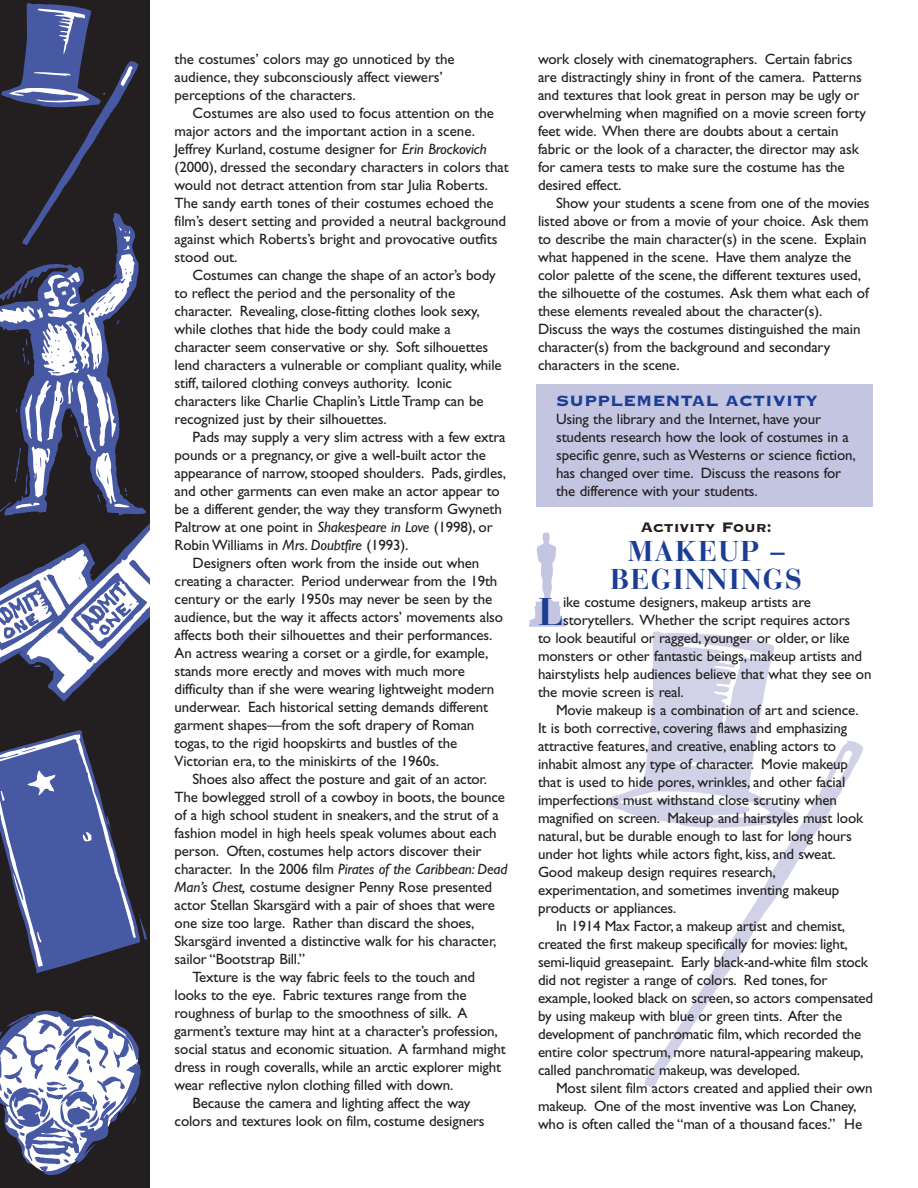
<style>
.page{position:relative;width:918px;height:1188px;background:#fff}
.page>*{position:absolute;margin:0;border:0;box-sizing:border-box;transform-origin:0 0}
.t1{font:700 38.4px "Bauer Bodoni LT";color:#1b3e94}
.t2{font:700 28.5px/28.5px "Bauer Bodoni LT";letter-spacing:.045em;color:#1b3e94;text-align:center}
.t3{font:19.5px "Copperplate Thirty Three BC";color:#1b3e94}
.t4{font:18px "Copperplate Thirty Three BC";letter-spacing:-.01em;color:#231f20}
.t5{font:15px/18px "Gill Sans";letter-spacing:-.01em;color:#231f20}
.t6{font:italic 15px "Gill Sans";letter-spacing:-.01em;color:#231f20}
.s1{font-style:italic}
.s2{font-style:normal}
</style>
<div class="page">
<div style="left:536px;top:384px;width:336px;height:122px;background:#c4c5e1"></div>
<svg style="left:644px;top:741px;width:219px;height:347px"></svg>
<svg style="left:830px;top:750px;width:22px;height:39px"></svg>
<svg style="left:594px;top:631px;width:207px;height:200px"></svg>
<svg style="left:529px;top:533px;width:37px;height:94px"></svg>
<div style="left:0;top:0;width:150px;height:1188px;background:#231f20"></div>
<svg style="left:0;top:1010px;width:141px;height:165px"></svg>
<svg style="left:4px;top:262px;width:142px;height:254px"></svg>
<svg style="left:0;top:523px;width:150px;height:178px"></svg>
<svg style="left:0;top:3px;width:138px;height:509px"></svg>
<svg style="left:0;top:730px;width:147px;height:243px"></svg>
<p class="t5" style="left:175px;top:52px;width:282px">the costumes’ colors may go unnoticed by the audience, they subconsciously affect viewers’ perceptions of the characters.</p>
<p class="t5" style="left:175px;top:106px;width:336px;text-indent:18px">Costumes are also used to focus attention on the major actors and the important action in a scene.<br>Jeffrey Kurland, costume designer for <span class="s1">Erin Brockovich </span>(2000), dressed the secondary characters in colors that would not detract attention from star Julia Roberts.<br>The sandy earth tones of their costumes echoed the film’s desert setting and provided a neutral background against which Roberts’s bright and provocative outfits stood out.</p>
<p class="t5" style="left:175px;top:268px;width:329px;text-indent:18px">Costumes can change the shape of an actor’s body to reflect the period and the personality of the character. Revealing, close-fitting clothes look sexy, while clothes that hide the body could make a character seem conservative or shy. Soft silhouettes lend characters a vulnerable or compliant quality, while stiff, tailored clothing conveys authority. Iconic characters like Charlie Chaplin’s Little Tramp can be recognized just by their silhouettes.</p>
<p class="t5" style="left:193px;top:430px;width:314px">Pads may supply a very slim actress with a few extra</p>
<p class="t5" style="left:175px;top:448px;width:313px">pounds or a pregnancy, or give a well-built actor the</p>
<p class="t5" style="left:175px;top:466px;width:333px">appearance of narrow, stooped shoulders. Pads, girdles,</p>
<p class="t5" style="left:175px;top:484px;width:327px">and other garments can even make an actor appear to</p>
<p class="t5" style="left:175px;top:502px;width:329px">be a different gender, the way they transform Gwyneth</p>
<p class="t5" style="left:175px;top:520px;width:320px">Paltrow at one point in <span class="s1">Shakespeare in Love</span> (1998), or</p>
<p class="t5" style="left:175px;top:538px;width:235px">Robin Williams in <span class="s1">Mrs. Doubtfire</span> (1993).</p>
<p class="t5" style="left:193px;top:556px;width:288px">Designers often work from the inside out when</p>
<p class="t5" style="left:175px;top:574px;width:324px">creating a character. Period underwear from the 19th</p>
<p class="t5" style="left:175px;top:592px;width:319px">century or the early 1950s may never be seen by the</p>
<p class="t5" style="left:175px;top:610px;width:330px">audience, but the way it affects actors’ movements also</p>
<p class="t5" style="left:175px;top:628px;width:319px">affects both their silhouettes and their performances.</p>
<p class="t5" style="left:175px;top:646px;width:315px">An actress wearing a corset or a girdle, for example,</p>
<p class="t5" style="left:175px;top:664px;width:292px">stands more erectly and moves with much more</p>
<p class="t5" style="left:175px;top:682px;width:321px">difficulty than if she were wearing lightweight modern</p>
<p class="t5" style="left:175px;top:700px;width:315px">underwear. Each historical setting demands different</p>
<p class="t5" style="left:175px;top:718px;width:301px">garment shapes—from the soft drapery of Roman</p>
<p class="t5" style="left:175px;top:736px;width:284px">togas, to the rigid hoopskirts and bustles of the</p>
<p class="t5" style="left:175px;top:754px;width:266px">Victorian era, to the miniskirts of the 1960s.</p>
<p class="t5" style="left:193px;top:772px;width:296px">Shoes also affect the posture and gait of an actor.</p>
<p class="t5" style="left:175px;top:790px;width:332px">The bowlegged stroll of a cowboy in boots, the bounce</p>
<p class="t5" style="left:175px;top:808px;width:326px">of a high school student in sneakers, and the strut of a</p>
<p class="t5" style="left:175px;top:826px;width:324px">fashion model in high heels speak volumes about each</p>
<p class="t5" style="left:175px;top:844px;width:308px">person. Often, costumes help actors discover their</p>
<p class="t6" style="left:175px;top:864px;width:334px"><span class="s2">character. In the 2006 film</span> Pirates of the Caribbean: Dead</p>
<p class="t5" style="left:175px;top:880px;width:319px"><span class="s1">Man’s Chest,</span> costume designer Penny Rose presented</p>
<p class="t5" style="left:175px;top:898px;width:322px">actor Stellan Skarsgärd with a pair of shoes that were</p>
<p class="t5" style="left:175px;top:916px;width:301px">one size too large. Rather than discard the shoes,</p>
<p class="t5" style="left:175px;top:934px;width:324px">Skarsgärd invented a distinctive walk for his character,</p>
<p class="t5" style="left:175px;top:952px;width:132px">sailor “Bootstrap Bill.”</p>
<p class="t5" style="left:193px;top:970px;width:284px">Texture is the way fabric feels to the touch and</p>
<p class="t5" style="left:175px;top:988px;width:294px">looks to the eye. Fabric textures range from the</p>
<p class="t5" style="left:175px;top:1006px;width:294px">roughness of burlap to the smoothness of silk. A</p>
<p class="t5" style="left:175px;top:1024px;width:325px">garment’s texture may hint at a character’s profession,</p>
<p class="t5" style="left:175px;top:1042px;width:333px">social status and economic situation. A farmhand might</p>
<p class="t5" style="left:175px;top:1060px;width:328px">dress in rough coveralls, while an arctic explorer might</p>
<p class="t5" style="left:175px;top:1078px;width:280px">wear reflective nylon clothing filled with down.</p>
<p class="t5" style="left:193px;top:1096px;width:279px">Because the camera and lighting affect the way</p>
<p class="t5" style="left:175px;top:1114px;width:312px">colors and textures look on film, costume designers</p>
<p class="t5" style="left:538px;top:52px;width:330px">work closely with cinematographers. Certain fabrics are distractingly shiny in front of the camera. Patterns and textures that look great in person may be ugly or overwhelming when magnified on a movie screen forty feet wide. When there are doubts about a certain fabric or the look of a character, the director may ask for camera tests to make sure the costume has the desired effect.</p>
<p class="t5" style="left:538px;top:196px;width:333px;text-indent:18px">Show your students a scene from one of the movies listed above or from a movie of your choice. Ask them to describe the main character(s) in the scene. Explain what happened in the scene. Have them analyze the color palette of the scene, the different textures used, the silhouette of the costumes. Ask them what each of these elements revealed about the character(s).<br>Discuss the ways the costumes distinguished the main character(s) from the background and secondary characters in the scene.</p>
<h3 class="t3" style="left:556px;top:388px;width:264px">SUPPLEMENTAL ACTIVITY</h3>
<p class="t5" style="left:556px;top:412px;width:301px">Using the library and the Internet, have your students research how the look of costumes in a specific genre, such as Westerns or science fiction, has changed over time. Discuss the reasons for the difference with your students.</p>
<p class="t4" style="left:640px;top:515px;width:133px">Activity Four:</p>
<h2 class="t2" style="left:610px;top:539px;width:193px">MAKEUP –<br>BEGINNINGS</h2>
<h1 class="t1" style="left:538px;top:596px;width:27px">L</h1>
<p class="t5" style="left:563px;top:595px;width:249px">ike costume designers, makeup artists are</p>
<p class="t5" style="left:563px;top:613px;width:289px">storytellers. Whether the script requires actors</p>
<p class="t5" style="left:538px;top:631px;width:313px">to look beautiful or ragged, younger or older, or like</p>
<p class="t5" style="left:538px;top:649px;width:326px">monsters or other fantastic beings, makeup artists and</p>
<p class="t5" style="left:538px;top:667px;width:335px">hairstylists help audiences believe that what they see on</p>
<p class="t5" style="left:538px;top:685px;width:147px">the movie screen is real.</p>
<p class="t5" style="left:556px;top:703px;width:304px">Movie makeup is a combination of art and science.</p>
<p class="t5" style="left:538px;top:721px;width:311px">It is both corrective, covering flaws and emphasizing</p>
<p class="t5" style="left:538px;top:739px;width:300px">attractive features, and creative, enabling actors to</p>
<p class="t5" style="left:538px;top:757px;width:311px">inhabit almost any type of character. Movie makeup</p>
<p class="t5" style="left:538px;top:775px;width:309px">that is used to hide pores, wrinkles, and other facial</p>
<p class="t5" style="left:538px;top:793px;width:300px">imperfections must withstand close scrutiny when</p>
<p class="t5" style="left:538px;top:811px;width:327px">magnified on screen. Makeup and hairstyles must look</p>
<p class="t5" style="left:538px;top:829px;width:315px">natural, but be durable enough to last for long hours</p>
<p class="t5" style="left:538px;top:847px;width:299px">under hot lights while actors fight, kiss, and sweat.</p>
<p class="t5" style="left:538px;top:865px;width:239px">Good makeup design requires research,</p>
<p class="t5" style="left:538px;top:883px;width:303px">experimentation, and sometimes inventing makeup</p>
<p class="t5" style="left:538px;top:901px;width:140px">products or appliances.</p>
<p class="t5" style="left:556px;top:919px;width:291px">In 1914 Max Factor, a makeup artist and chemist,</p>
<p class="t5" style="left:538px;top:937px;width:311px">created the first makeup specifically for movies: light,</p>
<p class="t5" style="left:538px;top:955px;width:332px">semi-liquid greasepaint. Early black-and-white film stock</p>
<p class="t5" style="left:538px;top:973px;width:291px">did not register a range of colors. Red tones, for</p>
<p class="t5" style="left:538px;top:991px;width:337px">example, looked black on screen, so actors compensated</p>
<p class="t5" style="left:538px;top:1009px;width:306px">by using makeup with blue or green tints. After the</p>
<p class="t5" style="left:538px;top:1027px;width:325px">development of panchromatic film, which recorded the</p>
<p class="t5" style="left:538px;top:1045px;width:327px">entire color spectrum, more natural-appearing makeup,</p>
<p class="t5" style="left:538px;top:1063px;width:264px">called panchromatic makeup, was developed.</p>
<p class="t5" style="left:556px;top:1081px;width:318px">Most silent film actors created and applied their own</p>
<p class="t5" style="left:538px;top:1099px;width:320px">makeup. One of the most inventive was Lon Chaney,</p>
<p class="t5" style="left:538px;top:1117px;width:326px">who is often called the “man of a thousand faces.” He</p>
</div>
